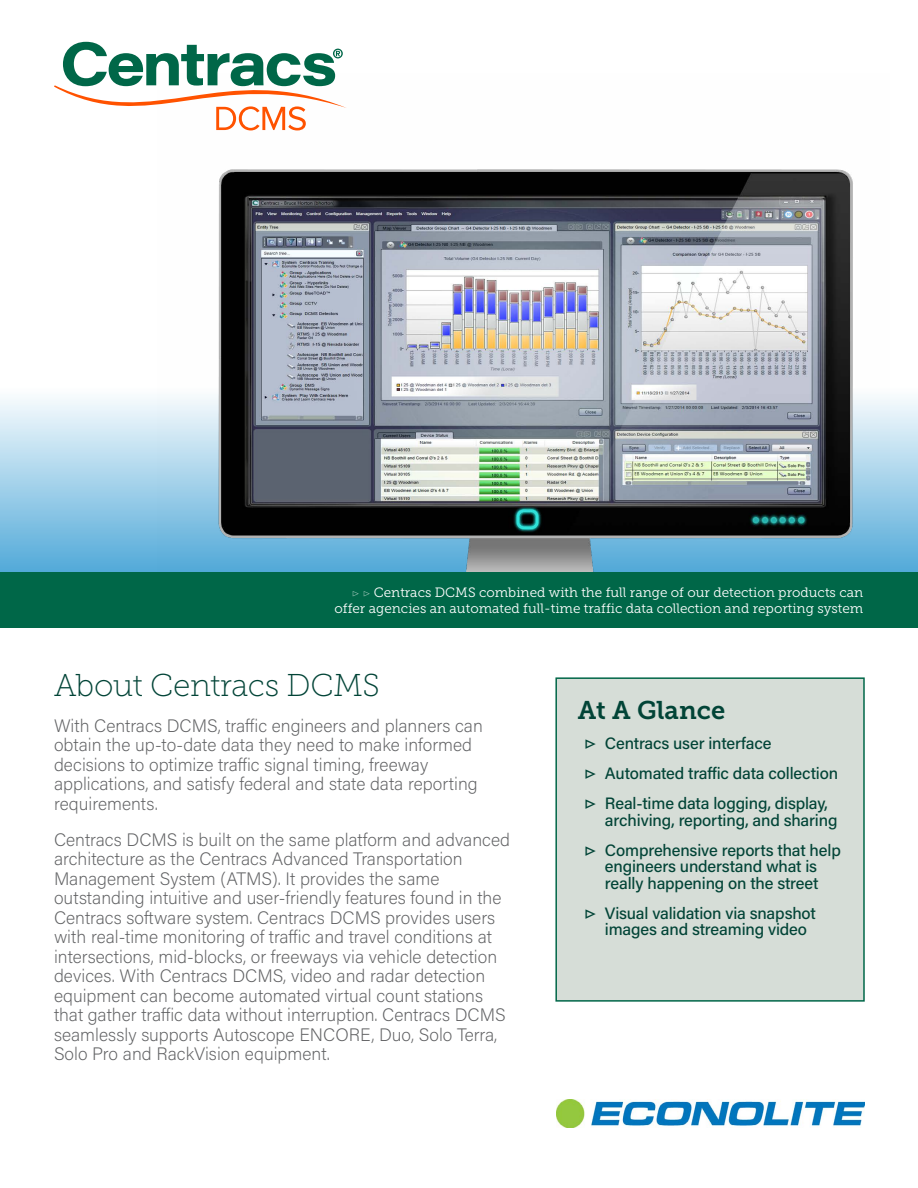
<style>
.page{position:relative;width:918px;height:1188px;background:#fff}
.page>*{position:absolute;margin:0;border:0;box-sizing:border-box;transform-origin:0 0}
.t1{font:31.5px "Museo Slab 100";letter-spacing:-.01em;color:#024437}
.t2{font:25.5px "Museo Slab 700";color:#024437}
.t3{font:200 18px/19.5px "Acumin Pro";color:#5f6062}
.t4{font:500 16.5px/30px "Acumin Pro";letter-spacing:-.01em;color:#024437}
.t5{font:13.5px/16.2px "Museo Slab 300";color:#fff;text-align:right}
.s1{font-family:"Acumin Pro";font-weight:100}
.s2{font-weight:600}
</style>
<div class="page">
<img style="left:556px;top:1099px;width:309px;height:28px">
<div style="left:556px;top:678px;width:308px;height:323px;background:#d6ddd7"></div>
<div style="left:555px;top:677px;width:310px;height:325px;border:2px solid #006748"></div>
<svg style="left:0;top:41px;width:918px;height:531px"></svg>
<img style="left:158px;top:74px;width:732px;height:498px">
<div style="left:0;top:572px;width:918px;height:56px;background:#006748"></div>
<svg style="left:54px;top:42px;width:293px;height:93px"></svg>
<p class="t5" style="left:335px;top:584px;width:530px"><span class="s1">▷ ▷</span> Centracs DCMS combined with the full range of our detection products can offer agencies an automated full-time traffic data collection and reporting system</p>
<h1 class="t1" style="left:54px;top:668px;width:327px">About Centracs DCMS</h1>
<p class="t3" style="left:54px;top:715px;width:430px">With Centracs DCMS, traffic engineers and planners can obtain the up-to-date data they need to make informed decisions to optimize traffic signal timing, freeway applications, and satisfy federal and state data reporting requirements.</p>
<p class="t3" style="left:54px;top:829px;width:458px">Centracs DCMS is built on the same platform and advanced architecture as the Centracs Advanced Transportation Management System (ATMS). It provides the same outstanding intuitive and user-friendly features found in the Centracs software system. Centracs DCMS provides users with real-time monitoring of traffic and travel conditions at intersections, mid-blocks, or freeways via vehicle detection devices. With Centracs DCMS, video and radar detection equipment can become automated virtual count stations that gather traffic data without interruption. Centracs DCMS seamlessly supports Autoscope ENCORE, Duo, Solo Terra, Solo Pro and RackVision equipment.</p>
<h2 class="t2" style="left:578px;top:696px;width:149px">At A Glance</h2>
<p class="t4" style="left:585px;top:728px;width:255px"><span class="s2">▷</span> Centracs user interface<br><span class="s2">▷</span> Automated traffic data collection <span class="s2">▷</span> Real-time data logging, display,</p>
<p class="t4" style="left:585px;top:804px;width:258px;text-align:right">archiving, reporting, and sharing<br><span class="s2">▷</span> Comprehensive reports that help</p>
<p class="t4" style="left:605px;top:857px;width:215px;line-height:16.5px">engineers understand what is really happening on the street</p>
<p class="t4" style="left:605px;top:904px;width:213px;line-height:16.5px;text-indent:-20px"><span class="s2">▷</span> Visual validation via snapshot images and streaming video</p>
</div>
